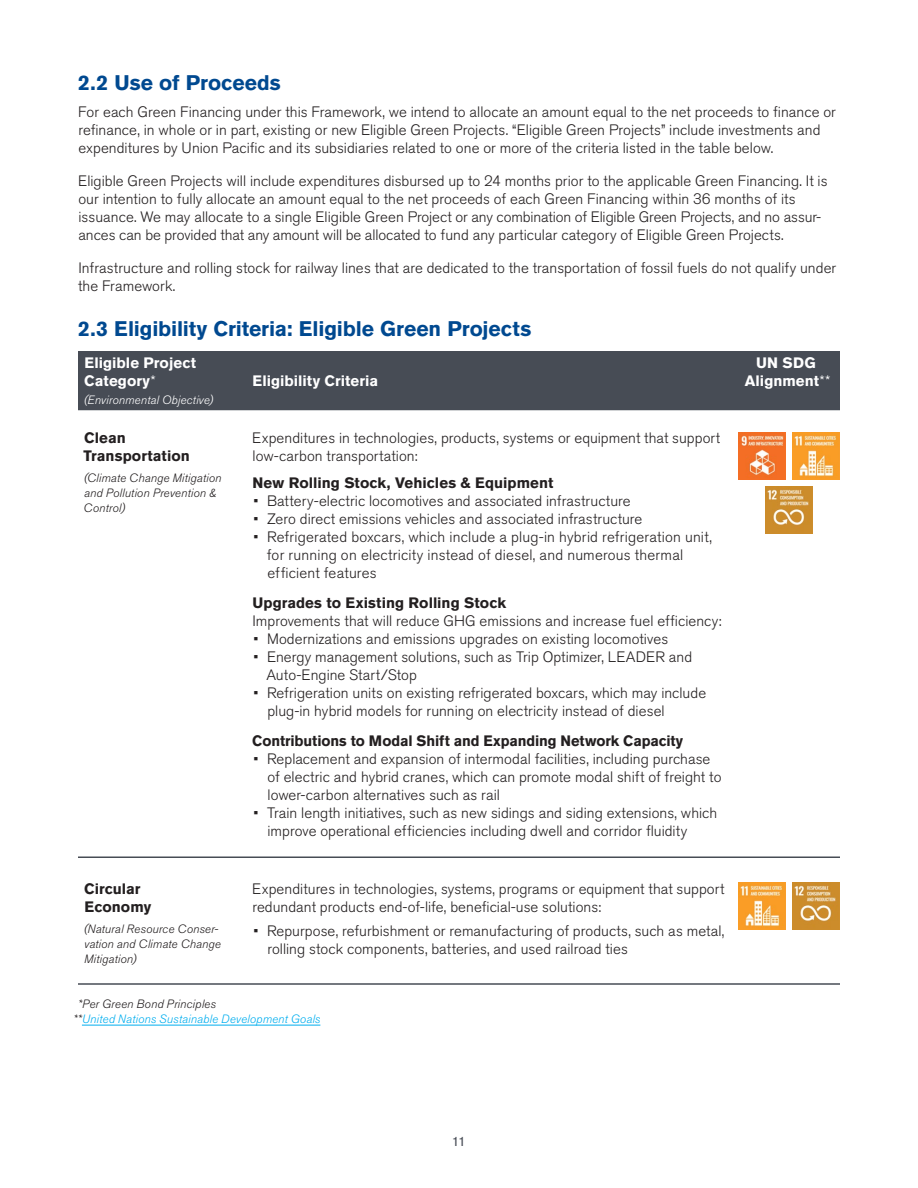
<style>
.page{position:relative;width:918px;height:1188px;background:#fff}
.page>*{position:absolute;margin:0;border:0;box-sizing:border-box;transform-origin:0 0}
.t1{font:700 21px "Akzidenz Grotesk BE";letter-spacing:-.005em;color:#004990}
.B2{font:300 15px/18px "Akzidenz Grotesk BE";letter-spacing:.005em;color:#231f20}
.Bulleted_List{font:300 15px/18px "Akzidenz Grotesk BE";letter-spacing:.005em;color:#231f20}
.B2-2{font:700 15px/18px "Akzidenz Grotesk BE";color:#231f20}
.B2-3{font:700 15px/18px "Akzidenz Grotesk BE";letter-spacing:.005em;color:#fff}
.t2{font:13.5px "Akzidenz Grotesk BE";color:#474c55}
.B3{font:italic 300 12px/15px "Akzidenz Grotesk BE";letter-spacing:.015em;color:#231f20}
.B3-2{font:italic 300 12px "Akzidenz Grotesk BE";letter-spacing:.015em;color:#00aeef}
.B3-3{font:italic 300 12px "Akzidenz Grotesk BE";letter-spacing:.01em;color:#fff}
.s1{font-weight:300}
.s2{font-weight:700}
.s3{color:#231f20}
</style>
<div class="page">
<hr style="left:82px;top:1025px;width:238px;height:1px;background:#00aeef">
<div style="left:78px;top:351px;width:762px;height:59px;background:#474c55"></div>
<hr style="left:78px;top:856px;width:168px;height:2px;background:#474c55">
<hr style="left:246px;top:856px;width:492px;height:2px;background:#474c55">
<hr style="left:738px;top:856px;width:102px;height:2px;background:#474c55">
<hr style="left:78px;top:983px;width:168px;height:2px;background:#474c55">
<hr style="left:246px;top:983px;width:492px;height:2px;background:#474c55">
<hr style="left:738px;top:983px;width:102px;height:2px;background:#474c55">
<img style="left:738px;top:432px;width:48px;height:48px">
<img style="left:792px;top:432px;width:48px;height:48px">
<img style="left:738px;top:882px;width:48px;height:48px">
<img style="left:765px;top:486px;width:48px;height:48px">
<img style="left:792px;top:882px;width:48px;height:48px">
<h3 class="t1" style="left:78px;top:71px;width:204px">2.2 Use of Proceeds</h3>
<p class="B2" style="left:78px;top:103px;width:759px">For each Green Financing under this Framework, we intend to allocate an amount equal to the net proceeds to finance or refinance, in whole or in part, existing or new Eligible Green Projects. “Eligible Green Projects” include investments and expenditures by Union Pacific and its subsidiaries related to one or more of the criteria listed in the table below.</p>
<p class="B2" style="left:78px;top:172px;width:751px">Eligible Green Projects will include expenditures disbursed up to 24 months prior to the applicable Green Financing. It is our intention to fully allocate an amount equal to the net proceeds of each Green Financing within 36 months of its issuance. We may allocate to a single Eligible Green Project or any combination of Eligible Green Projects, and no assur&shy;ances can be provided that any amount will be allocated to fund any particular category of Eligible Green Projects.</p>
<p class="B2" style="left:78px;top:259px;width:760px">Infrastructure and rolling stock for railway lines that are dedicated to the transportation of fossil fuels do not qualify under the Framework.</p>
<h3 class="t1" style="left:78px;top:317px;width:455px">2.3 Eligibility Criteria: Eligible Green Projects</h3>
<p class="B2-3" style="left:84px;top:354px;width:113px">Eligible Project<br>Category<span class="s1">*</span></p>
<p class="B3-3" style="left:84px;top:393px;width:131px">(Environmental Objective)</p>
<p class="B2-3" style="left:745px;top:354px;width:87px;text-align:center">UN SDG<br>Alignment<span class="s1">**</span></p>
<p class="B2-3" style="left:252px;top:372px;width:127px">Eligibility Criteria</p>
<p class="B2-2" style="left:84px;top:429px;width:108px">Clean<br>Transportation</p>
<p class="B3" style="left:84px;top:471px;width:139px">(Climate Change Mitigation and Pollution Prevention &amp;<br>Control)</p>
<p class="B2-2" style="left:84px;top:880px;width:69px">Circular<br>Economy</p>
<p class="B3" style="left:84px;top:922px;width:139px">(Natural Resource Conser&shy;vation and Climate Change<br>Mitigation)</p>
<p class="B2" style="left:252px;top:429px;width:469px">Expenditures in technologies, products, systems or equipment that support low-carbon transportation:</p>
<p class="B2-2" style="left:252px;top:474px;width:302px">New Rolling Stock, Vehicles &amp; Equipment</p>
<p class="Bulleted_List" style="left:254px;top:492px;width:379px">• Battery-electric locomotives and associated infrastructure</p>
<p class="Bulleted_List" style="left:254px;top:510px;width:390px">• Zero direct emissions vehicles and associated infrastructure</p>
<p class="Bulleted_List" style="left:267px;top:528px;width:446px;text-indent:-13px">• Refrigerated boxcars, which include a plug-in hybrid refrigeration unit, for running on electricity instead of diesel, and numerous thermal efficient features</p>
<p class="B2" style="left:252px;top:594px;width:471px"><span class="s2">Upgrades to Existing Rolling Stock<br></span>Improvements that will reduce GHG emissions and increase fuel efficiency:</p>
<p class="Bulleted_List" style="left:254px;top:630px;width:416px">• Modernizations and emissions upgrades on existing locomotives</p>
<p class="Bulleted_List" style="left:266px;top:648px;width:427px;text-indent:-13px">• Energy management solutions, such as Trip Optimizer, LEADER and<br>Auto-Engine Start/Stop</p>
<p class="Bulleted_List" style="left:267px;top:684px;width:440px;text-indent:-14px">• Refrigeration units on existing refrigerated boxcars, which may include plug-in hybrid models for running on electricity instead of diesel</p>
<p class="B2-2" style="left:252px;top:732px;width:433px">Contributions to Modal Shift and Expanding Network Capacity</p>
<p class="Bulleted_List" style="left:268px;top:750px;width:455px;text-indent:-14px">• Replacement and expansion of intermodal facilities, including purchase of electric and hybrid cranes, which can promote modal shift of freight to lower-carbon alternatives such as rail</p>
<p class="Bulleted_List" style="left:268px;top:804px;width:451px;text-indent:-14px">• Train length initiatives, such as new sidings and siding extensions, which improve operational efficiencies including dwell and corridor fluidity</p>
<p class="B2" style="left:252px;top:880px;width:474px">Expenditures in technologies, systems, programs or equipment that support redundant products end-of-life, beneficial-use solutions:</p>
<p class="Bulleted_List" style="left:267px;top:922px;width:458px;text-indent:-14px">• Repurpose, refurbishment or remanufacturing of products, such as metal, rolling stock components, batteries, and used railroad ties</p>
<p class="B3" style="left:78px;top:997px;width:140px">*Per Green Bond Principles</p>
<p class="B3-2" style="left:73px;top:1012px;width:249px"><span class="s3">**</span>United Nations Sustainable Development Goals</p>
<p class="t2" style="left:452px;top:1133px;width:16px">11</p>
</div>
